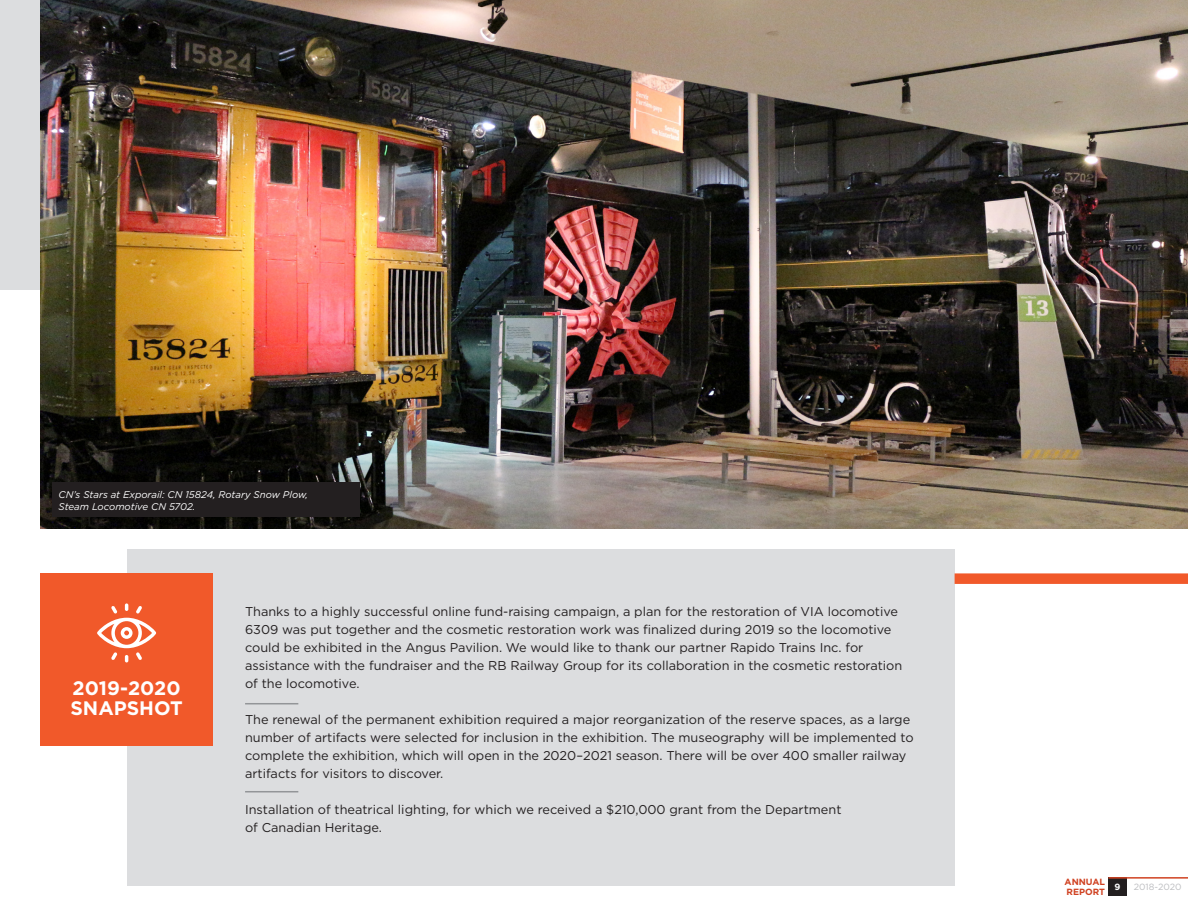
<style>
.page{position:relative;width:1188px;height:918px;background:#fff}
.page>*{position:absolute;margin:0;border:0;box-sizing:border-box;transform-origin:0 0}
.Texte{font:700 19.5px/19.5px "Gotham";color:#fff}
.Texte-2{font:12.75px/18px "Gotham";color:#231f20}
.Texte-3{font:italic 9.75px/11.7px "Gotham";color:#fff}
.Texte-4{font:700 9px/10.5px "Gotham";color:#d04222}
.Texte-5{font:9px "Gotham";color:#bcbdc0}
.Texte-6{font:700 9px "Gotham";color:#fff}
</style>
<div class="page">
<div style="left:0;top:0;width:67px;height:290px;background:#dcdddf"></div>
<img style="left:40px;top:0;width:1148px;height:528px">
<div style="left:127px;top:550px;width:828px;height:336px;background:#dcdddf"></div>
<div style="left:1108px;top:877px;width:18px;height:18px;background:#231f20"></div>
<hr style="left:1108px;top:877px;width:80px;height:2px;background:#d04222">
<hr style="left:245px;top:703px;width:53px;height:1px;background:#939598">
<hr style="left:245px;top:791px;width:53px;height:1px;background:#939598">
<div style="left:52px;top:483px;width:308px;height:34px;background:#231f20"></div>
<div style="left:955px;top:573px;width:233px;height:11px;background:#f1592a"></div>
<div style="left:40px;top:573px;width:173px;height:173px;background:#f1592a"></div>
<svg style="left:97px;top:603px;width:59px;height:59px"></svg>
<p class="Texte-3" style="left:59px;top:488px;width:251px">CN’s Stars at Exporail: CN 15824, Rotary Snow Plow,<br>Steam Locomotive CN 5702.</p>
<p class="Texte" style="left:71px;top:679px;width:114px">2019-2020<br>SNAPSHOT</p>
<p class="Texte-2" style="left:245px;top:602px;width:659px">Thanks to a highly successful online fund-raising campaign, a plan for the restoration of VIA locomotive 6309 was put together and the cosmetic restoration work was finalized during 2019 so the locomotive could be exhibited in the Angus Pavilion. We would like to thank our partner Rapido Trains Inc. for assistance with the fundraiser and the RB Railway Group for its collaboration in the cosmetic restoration of the locomotive.</p>
<p class="Texte-2" style="left:245px;top:710px;width:670px">The renewal of the permanent exhibition required a major reorganization of the reserve spaces, as a large number of artifacts were selected for inclusion in the exhibition. The museography will be implemented to complete the exhibition, which will open in the 2020–2021 season. There will be over 400 smaller railway artifacts for visitors to discover.</p>
<p class="Texte-2" style="left:245px;top:800px;width:598px">Installation of theatrical lighting, for which we received a $210,000 grant from the Department of Canadian Heritage.</p>
<p class="Texte-4" style="left:1065px;top:876px;width:42px">ANNUAL<br>REPORT</p>
<p class="Texte-6" style="left:1114px;top:880px;width:7px">9</p>
<p class="Texte-5" style="left:1134px;top:881px;width:49px">2018-2020</p>
</div>
